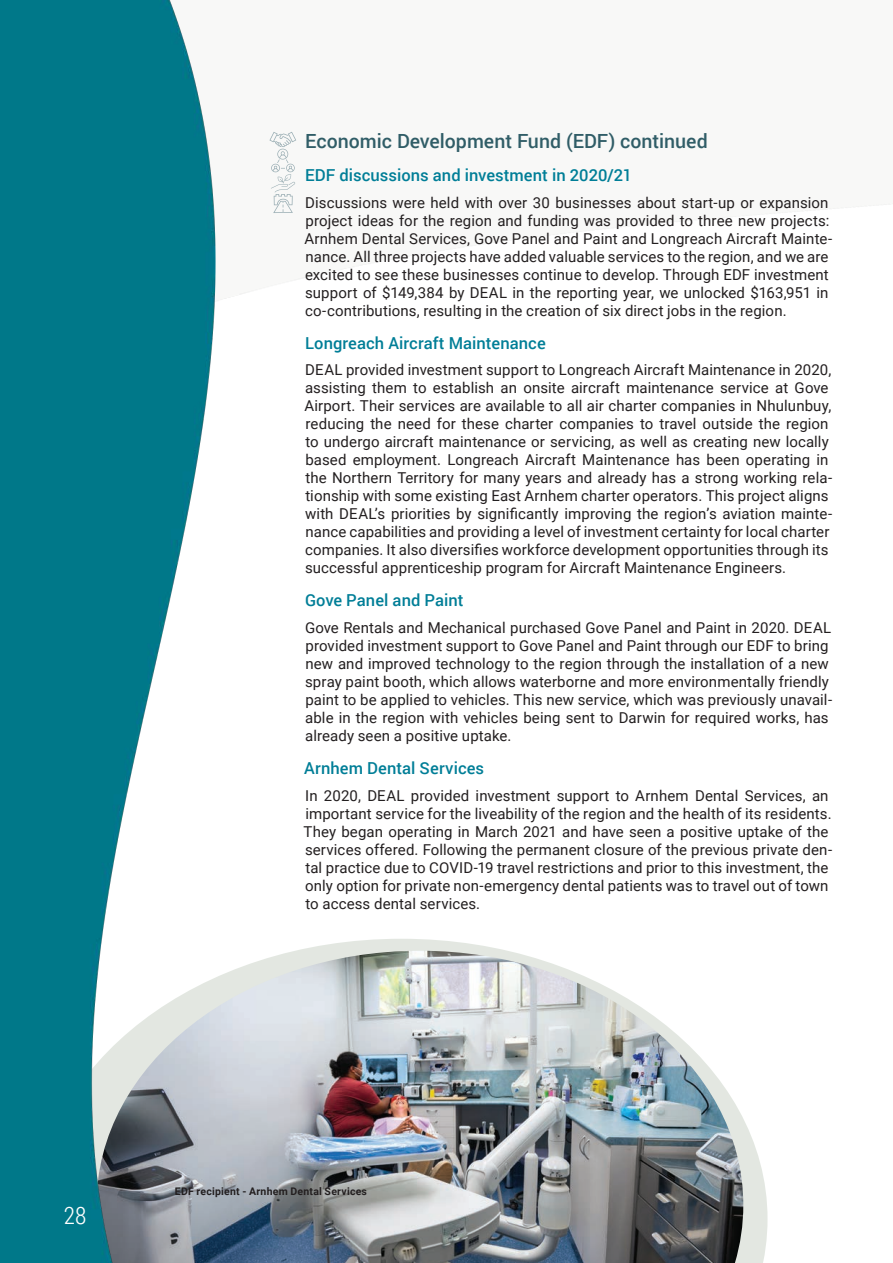
<style>
.page{position:relative;width:893px;height:1263px;background:#fff}
.page>*{position:absolute;margin:0;border:0;box-sizing:border-box;transform-origin:0 0}
.t1{font:300 24px "Roboto Condensed";color:#fff}
.Heading_2020{font:500 19.5px "Roboto";color:#305d67}
.Sub-Sub_Heading{font:500 16.5px "Roboto";letter-spacing:.005em;color:#007e97}
.Body_Copy{font:15px/18px "Roboto";letter-spacing:.005em;color:#231f20}
.Body_Copy-2{font:700 10.5px "Roboto";letter-spacing:.02em;color:#231f20}
</style>
<div class="page">
<svg style="left:296px;top:939px;width:471px;height:324px"></svg>
<img style="left:217px;top:951px;width:526px;height:312px">
<img style="left:0;top:0;width:217px;height:1263px">
<svg style="left:269px;top:132px;width:27px;height:81px"></svg>
<p class="Heading_2020" style="left:305px;top:127px;width:404px">Economic Development Fund (EDF) continued</p>
<p class="Sub-Sub_Heading" style="left:305px;top:164px;width:328px">EDF discussions and investment in 2020/21</p>
<p class="Body_Copy" style="left:304px;top:193px;width:529px">Discussions were held with over 30 businesses about start-up or expansion project ideas for the region and funding was provided to three new projects:<br>Arnhem Dental Services, Gove Panel and Paint and Longreach Aircraft Mainte&shy;nance. All three projects have added valuable services to the region, and we are excited to see these businesses continue to develop. Through EDF investment support of $149,384 by DEAL in the reporting year, we unlocked $163,951 in co-contributions, resulting in the creation of six direct jobs in the region.</p>
<p class="Sub-Sub_Heading" style="left:305px;top:331px;width:242px">Longreach Aircraft Maintenance</p>
<p class="Body_Copy" style="left:304px;top:360px;width:529px">DEAL provided investment support to Longreach Aircraft Maintenance in 2020, assisting them to establish an onsite aircraft maintenance service at Gove Airport. Their services are available to all air charter companies in Nhulunbuy, reducing the need for these charter companies to travel outside the region to undergo aircraft maintenance or servicing, as well as creating new locally based employment. Longreach Aircraft Maintenance has been operating in the Northern Territory for many years and already has a strong working rela&shy;tionship with some existing East Arnhem charter operators. This project aligns with DEAL’s priorities by significantly improving the region’s aviation mainte&shy;nance capabilities and providing a level of investment certainty for local charter companies. It also diversifies workforce development opportunities through its successful apprenticeship program for Aircraft Maintenance Engineers.</p>
<p class="Sub-Sub_Heading" style="left:305px;top:589px;width:160px">Gove Panel and Paint</p>
<p class="Body_Copy" style="left:305px;top:618px;width:529px">Gove Rentals and Mechanical purchased Gove Panel and Paint in 2020. DEAL provided investment support to Gove Panel and Paint through our EDF to bring new and improved technology to the region through the installation of a new spray paint booth, which allows waterborne and more environmentally friendly paint to be applied to vehicles. This new service, which was previously unavail&shy;able in the region with vehicles being sent to Darwin for required works, has already seen a positive uptake.</p>
<p class="Sub-Sub_Heading" style="left:304px;top:756px;width:181px">Arnhem Dental Services</p>
<p class="Body_Copy" style="left:304px;top:786px;width:530px">In 2020, DEAL provided investment support to Arnhem Dental Services, an important service for the liveability of the region and the health of its residents.<br>They began operating in March 2021 and have seen a positive uptake of the services offered. Following the permanent closure of the previous private den&shy;tal practice due to COVID-19 travel restrictions and prior to this investment, the only option for private non-emergency dental patients was to travel out of town to access dental services.</p>
<h1 class="t1" style="left:64px;top:1199px;width:24px">28</h1>
<p class="Body_Copy-2" style="left:175px;top:1184px;width:194px">EDF recipient - Arnhem Dental Services</p>
</div>
